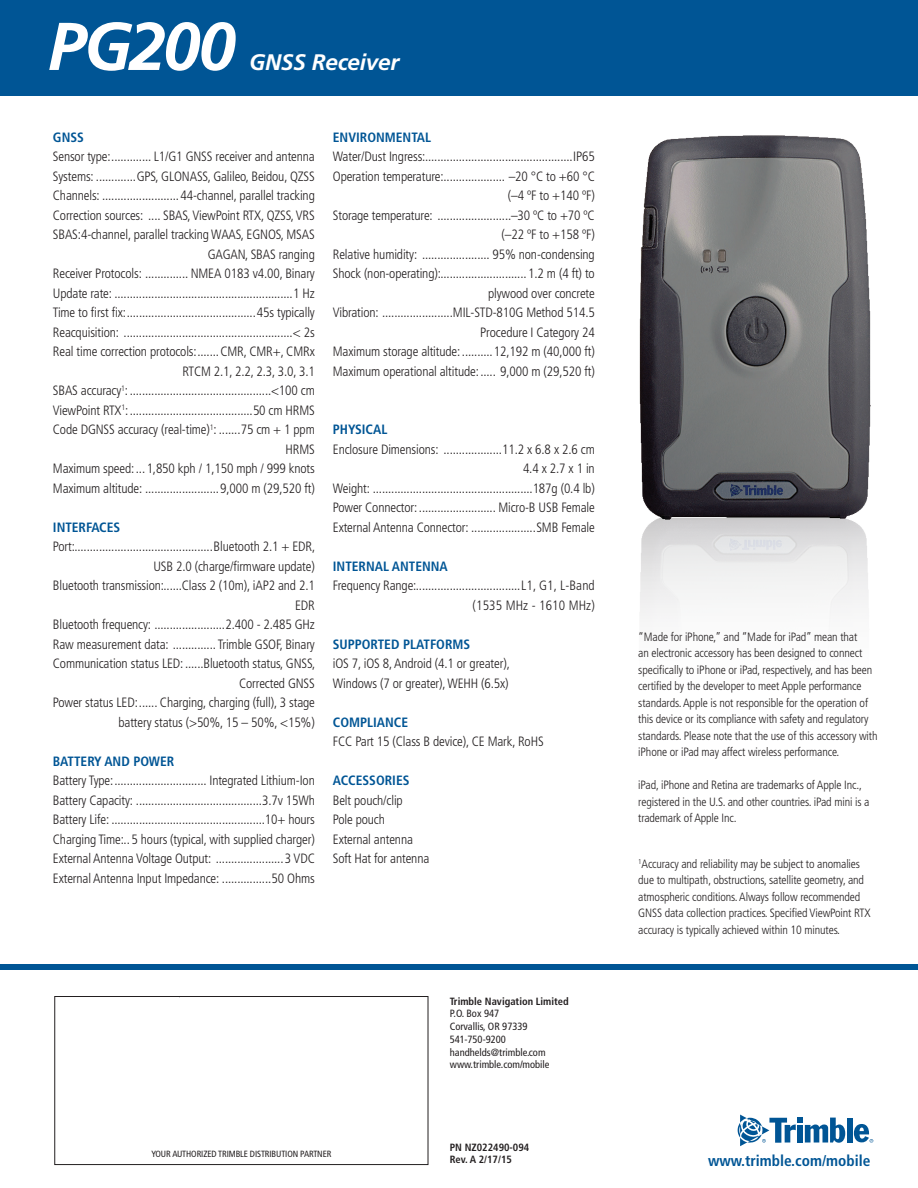
<style>
.page{position:relative;width:918px;height:1188px;background:#fff}
.page>*{position:absolute;margin:0;border:0;box-sizing:border-box;transform-origin:0 0}
.t1{font:italic 700 67.5px "Frutiger";letter-spacing:-.04em;color:#fff}
.t2{font:italic 700 22.5px "Frutiger";letter-spacing:-.01em;color:#fff}
.t3{font:700 condensed 15.3px "Frutiger";color:#005595}
.t4{font:300 condensed 13.5px/19.5px "Frutiger";letter-spacing:-.01em;color:#231f20;text-align:right}
.t5{font:700 condensed 13.5px "Frutiger";color:#005595}
.t6{font:300 condensed 13.5px/19.5px "Frutiger";letter-spacing:.01em;color:#231f20;text-align:right}
.t7{font:300 condensed 12px/16.5px "Frutiger";letter-spacing:-.01em;color:#231f20}
.t8{font:condensed 10.5px/12.8px "Frutiger";color:#231f20}
.t9{font:700 condensed 10.5px/12.8px "Frutiger";color:#231f20}
.t10{font:condensed 9px "Frutiger";letter-spacing:-.01em;color:#231f20}
</style>
<div class="page">
<img style="left:639px;top:135px;width:232px;height:368px">
<img style="left:640px;top:503px;width:228px;height:116px">
<div style="left:0;top:0;width:918px;height:95px;background:#005595"></div>
<div style="left:847px;top:1118px;width:5px;height:25px;background:#005595"></div>
<svg style="left:738px;top:1115px;width:107px;height:31px"></svg>
<svg style="left:854px;top:1124px;width:19px;height:19px"></svg>
<div style="left:0;top:964px;width:918px;height:6px;background:#005595"></div>
<div style="left:54px;top:996px;width:374px;height:169px;border:1px solid #231f20"></div>
<h1 class="t1" style="left:48px;top:7px;width:190px">PG200</h1>
<h2 class="t2" style="left:249px;top:49px;width:151px">GNSS Receiver</h2>
<p class="t5" style="left:53px;top:129px;width:32px">GNSS</p>
<p class="t4" style="left:53px;top:147px;width:263px">Sensor type:............. L1/G1 GNSS receiver and antenna Systems: .............GPS, GLONASS, Galileo, Beidou, QZSS Channels: .........................44-channel, parallel tracking Correction sources: .... SBAS, ViewPoint RTX, QZSS, VRS SBAS:4-channel, parallel tracking WAAS, EGNOS, MSAS GAGAN, SBAS ranging<br>Receiver Protocols: .............. NMEA 0183 v4.00, Binary Update rate: ..........................................................1 Hz Time to first fix:..........................................45s typically Reacquisition: .......................................................&lt; 2s Real time correction protocols:.......CMR, CMR+, CMRx RTCM 2.1, 2.2, 2.3, 3.0, 3.1<br>SBAS accuracy<sup>1</sup>: ..............................................&lt;100 cm ViewPoint RTX<sup>1</sup>:........................................50 cm HRMS Code DGNSS accuracy (real-time)<sup>1</sup>: .......75 cm + 1 ppm HRMS<br>Maximum speed:...1,850 kph / 1,150 mph / 999 knots Maximum altitude: ........................9,000 m (29,520 ft)</p>
<p class="t5" style="left:53px;top:519px;width:69px">INTERFACES</p>
<p class="t4" style="left:53px;top:537px;width:264px">Port:.............................................Bluetooth 2.1 + EDR, USB 2.0 (charge/firmware update)<br>Bluetooth transmission:......Class 2 (10m), iAP2 and 2.1<br>EDR<br>Bluetooth frequency: .......................2.400 - 2.485 GHz Raw measurement data: .............. Trimble GSOF, Binary Communication status LED: ......Bluetooth status, GNSS, Corrected GNSS<br>Power status LED:...... Charging, charging (full), 3 stage battery status (&gt;50%, 15 – 50%, &lt;15%)</p>
<p class="t5" style="left:53px;top:753px;width:123px">BATTERY AND POWER</p>
<p class="t4" style="left:53px;top:771px;width:263px;text-align:justify">Battery Type:.............................. Integrated Lithium-Ion Battery Capacity: .........................................3.7v 15Wh Battery Life: ..................................................10+ hours Charging Time:.. 5 hours (typical, with supplied charger)<br>External Antenna Voltage Output: ......................3 VDC External Antenna Input Impedance: ................50 Ohms</p>
<p class="t5" style="left:333px;top:129px;width:100px">ENVIRONMENTAL</p>
<p class="t4" style="left:333px;top:147px;width:263px">Water/Dust Ingress:................................................IP65<br>Operation temperature:.................... –20 °C to +60 °C (–4 ºF to +140 ºF)<br>Storage temperature: ........................–30 ºC to +70 ºC (–22 ºF to +158 ºF)<br>Relative humidity: ...................... 95% non-condensing Shock (non-operating):............................1.2 m (4 ft) to plywood over concrete<br>Vibration: .......................MIL-STD-810G Method 514.5<br>Procedure I Category 24<br>Maximum storage altitude: ..........12,192 m (40,000 ft)<br>Maximum operational altitude:..... 9,000 m (29,520 ft)</p>
<p class="t5" style="left:333px;top:422px;width:56px">PHYSICAL</p>
<p class="t4" style="left:333px;top:440px;width:263px">Enclosure Dimensions: ...................11.2 x 6.8 x 2.6 cm 4.4 x 2.7 x 1 in<br>Weight: ....................................................187g (0.4 lb)<br>Power Connector: ......................... Micro-B USB Female External Antenna Connector: .....................SMB Female</p>
<p class="t5" style="left:333px;top:558px;width:116px">INTERNAL ANTENNA</p>
<p class="t6" style="left:333px;top:576px;width:263px">Frequency Range:..................................L1, G1, L-Band (1535 MHz - 1610 MHz)</p>
<p class="t5" style="left:333px;top:636px;width:139px">SUPPORTED PLATFORMS</p>
<p class="t4" style="left:333px;top:654px;width:178px;text-align:left">iOS 7, iOS 8, Android (4.1 or greater),<br>Windows (7 or greater), WEHH (6.5x)</p>
<p class="t5" style="left:333px;top:714px;width:77px">COMPLIANCE</p>
<p class="t4" style="left:333px;top:732px;width:212px">FCC Part 15 (Class B device), CE Mark, RoHS</p>
<p class="t5" style="left:333px;top:773px;width:78px">ACCESSORIES</p>
<p class="t4" style="left:333px;top:791px;width:98px;text-align:left">Belt pouch/clip<br>Pole pouch<br>External antenna<br>Soft Hat for antenna</p>
<p class="t9" style="left:450px;top:995px;width:120px">Trimble Navigation Limited</p>
<p class="t8" style="left:450px;top:1007px;width:101px">P.O. Box 947<br>Corvallis, OR 97339<br>541-750-9200 handhelds@trimble.com www.trimble.com/mobile</p>
<p class="t10" style="left:151px;top:1149px;width:182px">YOUR AUTHORIZED TRIMBLE DISTRIBUTION PARTNER</p>
<p class="t9" style="left:450px;top:1141px;width:81px">PN NZ022490-094<br>Rev. A 2/17/15</p>
<p class="t7" style="left:638px;top:629px;width:241px">“Made for iPhone,” and “Made for iPad” mean that<br>an electronic accessory has been designed to connect specifically to iPhone or iPad, respectively, and has been certified by the developer to meet Apple performance standards. Apple is not responsible for the operation of this device or its compliance with safety and regulatory standards. Please note that the use of this accessory with iPhone or iPad may affect wireless performance.</p>
<p class="t7" style="left:638px;top:777px;width:233px">iPad, iPhone and Retina are trademarks of Apple Inc., registered in the U.S. and other countries. iPad mini is a trademark of Apple Inc.</p>
<p class="t7" style="left:638px;top:855px;width:234px"><sup>1</sup>Accuracy and reliability may be subject to anomalies due to multipath, obstructions, satellite geometry, and atmospheric conditions. Always follow recommended GNSS data collection practices. Specified ViewPoint RTX accuracy is typically achieved within 10 minutes.</p>
<p class="t3" style="left:708px;top:1152px;width:164px">www.trimble.com/mobile</p>
</div>
